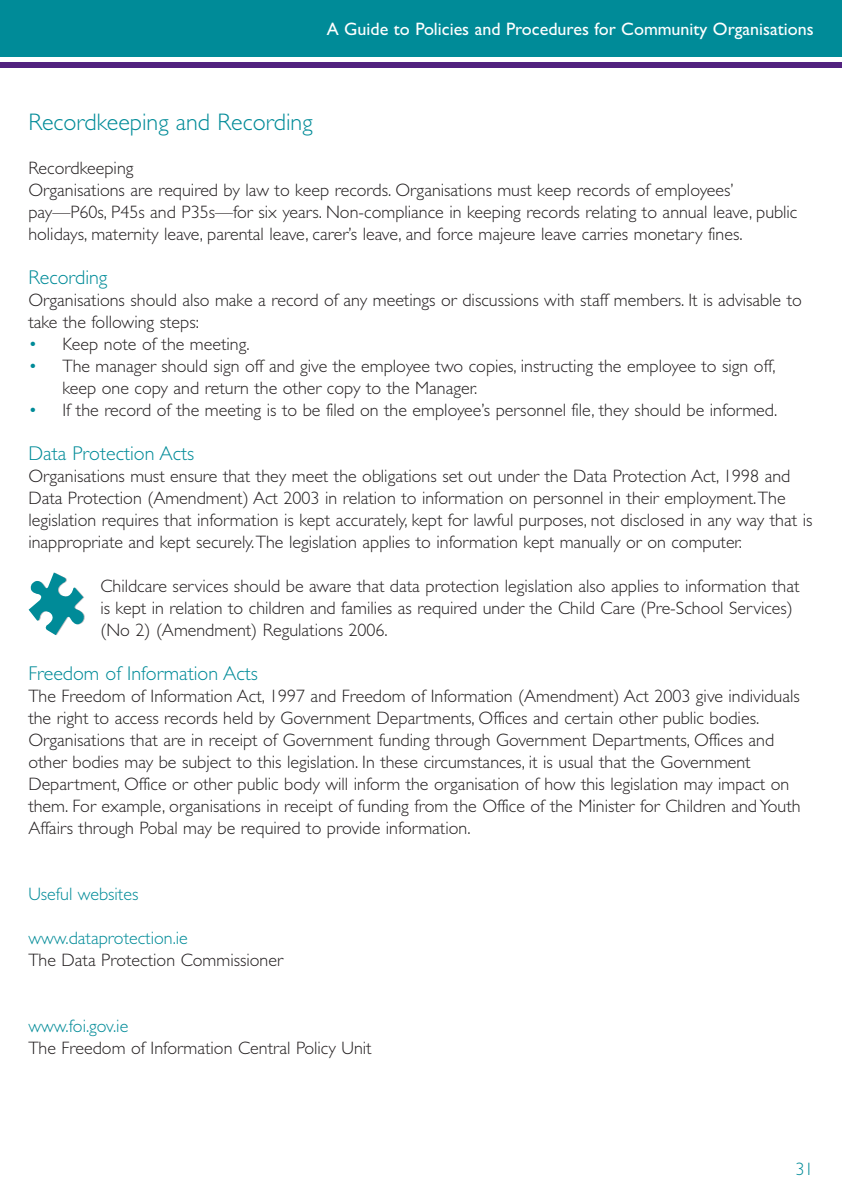
<style>
.page{position:relative;width:842px;height:1191px;background:#fff}
.page>*{position:absolute;margin:0;border:0;box-sizing:border-box;transform-origin:0 0}
.t1{font:300 24px "Gill Sans";color:#008b98}
.t2{font:300 20px "Gill Sans";color:#008b98}
.t3{font:300 18px/22px "Gill Sans";color:#231f20}
.t4{font:18px "Gill Sans";color:#fff}
.t5{font:300 18px "Gill Sans";color:#008b98}
.s1{color:#008b98}
</style>
<div class="page">
<div style="left:0;top:0;width:842px;height:57px;background:#008b98"></div>
<div style="left:0;top:62px;width:842px;height:6px;background:#52227f"></div>
<svg style="left:28px;top:572px;width:57px;height:63px"></svg>
<p class="t4" style="left:327px;top:19px;width:488px">A Guide to Policies and Procedures for Community Organisations</p>
<h1 class="t1" style="left:28px;top:108px;width:286px">Recordkeeping and Recording</h1>
<p class="t3" style="left:28px;top:157px;width:770px">Recordkeeping<br>Organisations are required by law to keep records. Organisations must keep records of employees’ pay—P60s, P45s and P35s—for six years. Non-compliance in keeping records relating to annual leave, public holidays, maternity leave, parental leave, carer’s leave, and force majeure leave carries monetary fines.</p>
<p class="t2" style="left:28px;top:265px;width:81px">Recording</p>
<p class="t3" style="left:28px;top:289px;width:775px">Organisations should also make a record of any meetings or discussions with staff members. It is advisable to take the following steps:</p>
<p class="t3" style="left:28px;top:333px;width:223px"><span class="s1">•</span> Keep note of the meeting.</p>
<p class="t3" style="left:62px;top:355px;width:715px;text-indent:-34px"><span class="s1">•</span> The manager should sign off and give the employee two copies, instructing the employee to sign off, keep one copy and return the other copy to the Manager.</p>
<p class="t3" style="left:28px;top:399px;width:750px"><span class="s1">•</span> If the record of the meeting is to be filed on the employee’s personnel file, they should be informed.</p>
<p class="t2" style="left:28px;top:441px;width:167px">Data Protection Acts</p>
<p class="t3" style="left:28px;top:465px;width:786px">Organisations must ensure that they meet the obligations set out under the Data Protection Act, 1998 and Data Protection (Amendment) Act 2003 in relation to information on personnel in their employment.The legislation requires that information is kept accurately, kept for lawful purposes, not disclosed in any way that is inappropriate and kept securely.The legislation applies to information kept manually or on computer.</p>
<p class="t3" style="left:100px;top:575px;width:701px">Childcare services should be aware that data protection legislation also applies to information that is kept in relation to children and families as required under the Child Care (Pre-School Services) (No 2) (Amendment) Regulations 2006.</p>
<p class="t2" style="left:28px;top:661px;width:231px">Freedom of Information Acts</p>
<p class="t3" style="left:28px;top:685px;width:774px">The Freedom of Information Act, 1997 and Freedom of Information (Amendment) Act 2003 give individuals the right to access records held by Government Departments, Offices and certain other public bodies.<br>Organisations that are in receipt of Government funding through Government Departments, Offices and other bodies may be subject to this legislation. In these circumstances, it is usual that the Government Department, Office or other public body will inform the organisation of how this legislation may impact on them. For example, organisations in receipt of funding from the Office of the Minister for Children and Youth Affairs through Pobal may be required to provide information.</p>
<p class="t5" style="left:28px;top:883px;width:112px">Useful websites</p>
<p class="t5" style="left:28px;top:927px;width:161px">www.dataprotection.ie</p>
<p class="t3" style="left:28px;top:949px;width:256px">The Data Protection Commissioner</p>
<p class="t5" style="left:28px;top:1015px;width:101px">www.foi.gov.ie</p>
<p class="t3" style="left:28px;top:1037px;width:345px">The Freedom of Information Central Policy Unit</p>
<p class="t5" style="left:796px;top:1158px;width:19px">31</p>
</div>
